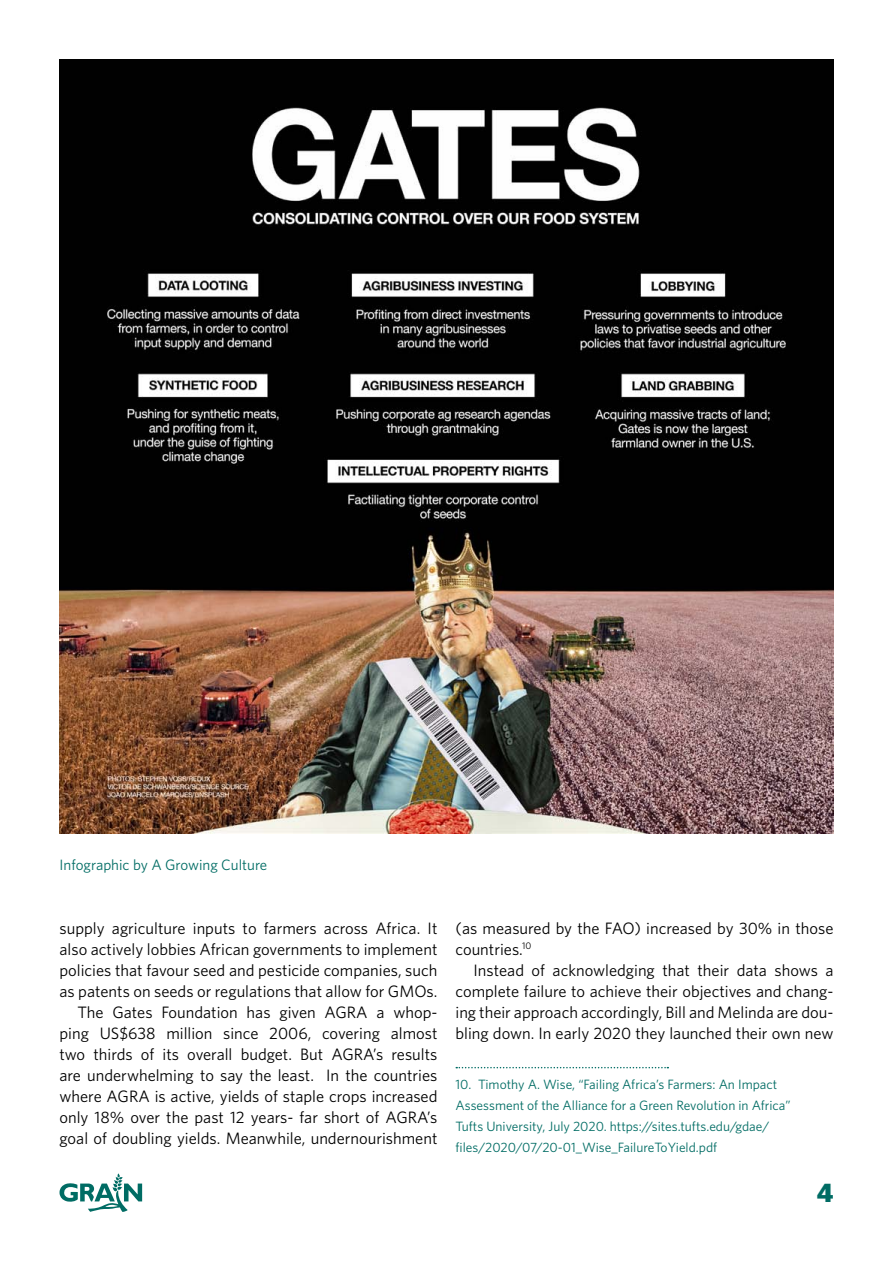
<style>
.page{position:relative;width:893px;height:1263px;background:#fff}
.page>*{position:absolute;margin:0;border:0;box-sizing:border-box;transform-origin:0 0}
.t1{font:900 27px "Whitney";color:#006c64}
.t2{font:16.5px/21px "Whitney";color:#000;text-align:right}
.t3{font:15px "Whitney";color:#006c64}
.t4{font:13.5px/21px "Whitney";color:#006c64}
</style>
<div class="page">
<svg style="left:60px;top:1173px;width:82px;height:39px"></svg>
<img style="left:60px;top:60px;width:773px;height:773px">
<svg style="left:456px;top:1067px;width:212px;height:1px"></svg>
<p class="t3" style="left:60px;top:855px;width:209px">Infographic by A Growing Culture</p>
<p class="t2" style="left:60px;top:917px;width:379px">supply agriculture inputs to farmers across Africa. It also actively lobbies African governments to implement policies that favour seed and pesticide companies, such as patents on seeds or regulations that allow for GMOs.<br>The Gates Foundation has given AGRA a whop&shy;ping US$638 million since 2006, covering almost two thirds of its overall budget. But AGRA’s results are underwhelming to say the least. In the countries where AGRA is active, yields of staple crops increased only 18% over the past 12 years- far short of AGRA’s goal of doubling yields. Meanwhile, undernourishment</p>
<p class="t2" style="left:455px;top:917px;width:379px;text-align:left">(as measured by the FAO) increased by 30% in those countries.<sup>10</sup></p>
<p class="t2" style="left:455px;top:959px;width:379px;text-align:justify;text-indent:18px">Instead of acknowledging that their data shows a complete failure to achieve their objectives and chang&shy;ing their approach accordingly, Bill and Melinda are dou&shy;bling down. In early 2020 they launched their own new</p>
<p class="t4" style="left:455px;top:1073px;width:337px">10. Timothy A. Wise, “Failing Africa’s Farmers: An Impact Assessment of the Alliance for a Green Revolution in Africa” Tufts University, July 2020. https://sites.tufts.edu/gdae/ files/2020/07/20-01_Wise_FailureToYield.pdf</p>
<h1 class="t1" style="left:817px;top:1176px;width:18px">4</h1>
</div>
